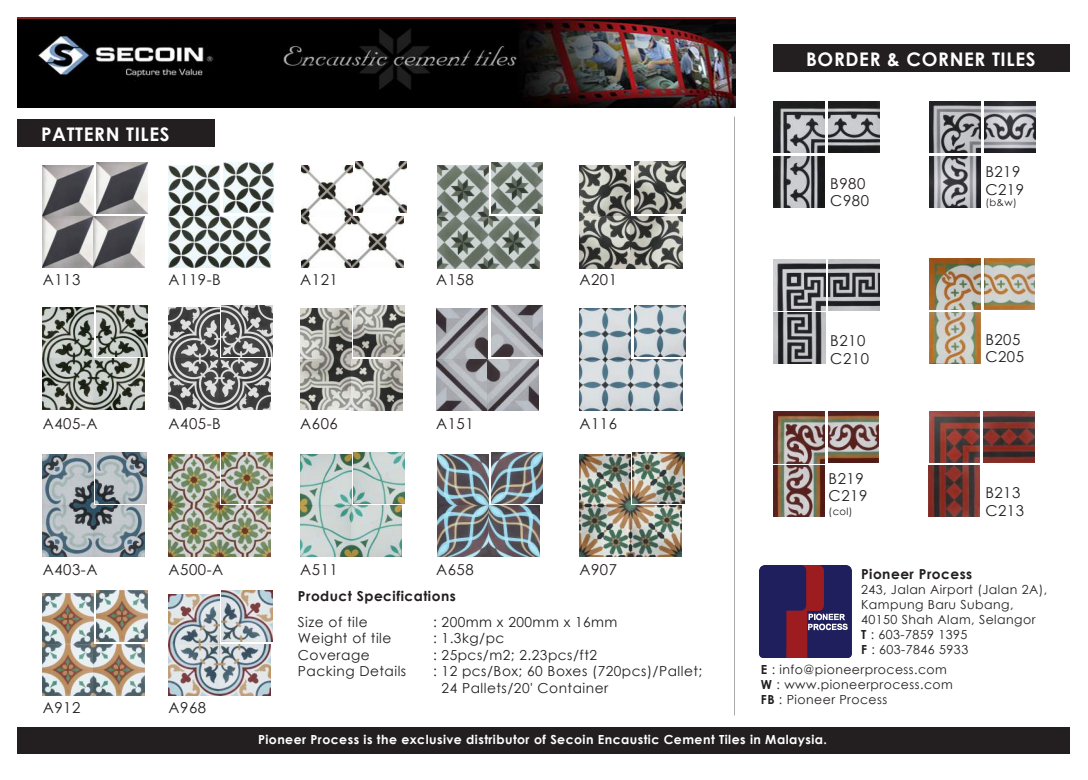
<style>
.page{position:relative;width:1088px;height:780px;background:#fff}
.page>*{position:absolute;margin:0;border:0;box-sizing:border-box;transform-origin:0 0}
.t1{font:700 18.75px "Century Gothic";letter-spacing:.035em;color:#fff}
.t2{font:15px/17.5px "Century Gothic";letter-spacing:.035em;color:#231f20}
.t3{font:13.75px/16.5px "Century Gothic";letter-spacing:.035em;color:#231f20}
.t4{font:700 13.75px "Century Gothic";letter-spacing:.035em;color:#231f20}
.t5{font:12.5px/15px "Century Gothic";letter-spacing:.035em;color:#231f20}
.t6{font:700 12.5px "Century Gothic";letter-spacing:.035em;color:#fff}
.t7{font:10px "Century Gothic";color:#231f20}
.s1{font-weight:700}
</style>
<div class="page">
<div style="left:18px;top:119px;width:197px;height:28px;background:#231f20"></div>
<div style="left:773px;top:44px;width:297px;height:28px;background:#231f20"></div>
<hr style="left:734px;top:116px;width:1px;height:599px;background:#aaa9a9">
<img style="left:759px;top:565px;width:92px;height:92px">
<img style="left:43px;top:165px;width:51px;height:103px">
<img style="left:94px;top:216px;width:50px;height:52px">
<img style="left:96px;top:162px;width:51px;height:51px">
<img style="left:168px;top:166px;width:51px;height:102px">
<img style="left:219px;top:216px;width:51px;height:52px">
<img style="left:223px;top:162px;width:51px;height:51px">
<img style="left:301px;top:165px;width:51px;height:103px">
<img style="left:352px;top:216px;width:51px;height:52px">
<img style="left:356px;top:162px;width:51px;height:51px">
<img style="left:437px;top:165px;width:52px;height:103px">
<img style="left:491px;top:162px;width:52px;height:51px">
<img style="left:488px;top:217px;width:52px;height:51px">
<img style="left:579px;top:166px;width:52px;height:102px">
<img style="left:631px;top:217px;width:51px;height:51px">
<img style="left:634px;top:162px;width:51px;height:51px">
<img style="left:773px;top:101px;width:52px;height:51px">
<img style="left:828px;top:101px;width:51px;height:51px">
<img style="left:774px;top:156px;width:51px;height:51px">
<img style="left:774px;top:259px;width:51px;height:51px">
<img style="left:828px;top:259px;width:51px;height:51px">
<img style="left:774px;top:313px;width:51px;height:51px">
<img style="left:929px;top:259px;width:51px;height:50px">
<img style="left:984px;top:259px;width:50px;height:50px">
<img style="left:929px;top:313px;width:51px;height:50px">
<img style="left:773px;top:412px;width:52px;height:51px">
<img style="left:828px;top:412px;width:50px;height:50px">
<img style="left:774px;top:465px;width:50px;height:51px">
<img style="left:929px;top:412px;width:51px;height:51px">
<img style="left:984px;top:412px;width:51px;height:51px">
<img style="left:929px;top:465px;width:51px;height:51px">
<img style="left:580px;top:359px;width:102px;height:51px">
<img style="left:579px;top:308px;width:52px;height:51px">
<img style="left:634px;top:305px;width:51px;height:51px">
<img style="left:437px;top:308px;width:51px;height:102px">
<img style="left:488px;top:359px;width:51px;height:51px">
<img style="left:491px;top:305px;width:51px;height:51px">
<img style="left:43px;top:307px;width:51px;height:102px">
<img style="left:94px;top:358px;width:51px;height:51px">
<img style="left:96px;top:305px;width:51px;height:51px">
<img style="left:168px;top:307px;width:51px;height:102px">
<img style="left:219px;top:358px;width:51px;height:51px">
<img style="left:222px;top:305px;width:51px;height:51px">
<img style="left:300px;top:308px;width:51px;height:102px">
<img style="left:351px;top:359px;width:51px;height:51px">
<img style="left:354px;top:305px;width:51px;height:51px">
<img style="left:43px;top:593px;width:51px;height:102px">
<img style="left:93px;top:644px;width:51px;height:51px">
<img style="left:96px;top:590px;width:51px;height:51px">
<img style="left:169px;top:594px;width:50px;height:101px">
<img style="left:219px;top:644px;width:51px;height:51px">
<img style="left:222px;top:591px;width:51px;height:50px">
<img style="left:43px;top:454px;width:51px;height:102px">
<img style="left:94px;top:505px;width:51px;height:51px">
<img style="left:96px;top:452px;width:51px;height:51px">
<img style="left:168px;top:454px;width:52px;height:102px">
<img style="left:222px;top:452px;width:51px;height:51px">
<img style="left:219px;top:505px;width:51px;height:51px">
<img style="left:300px;top:454px;width:51px;height:102px">
<img style="left:351px;top:505px;width:51px;height:51px">
<img style="left:354px;top:452px;width:50px;height:51px">
<img style="left:437px;top:454px;width:51px;height:102px">
<img style="left:488px;top:505px;width:51px;height:51px">
<img style="left:491px;top:452px;width:51px;height:51px">
<img style="left:580px;top:454px;width:51px;height:102px">
<img style="left:631px;top:505px;width:51px;height:51px">
<img style="left:633px;top:452px;width:51px;height:51px">
<img style="left:929px;top:101px;width:51px;height:51px">
<img style="left:984px;top:102px;width:51px;height:51px">
<img style="left:929px;top:157px;width:51px;height:51px">
<div style="left:18px;top:726px;width:1052px;height:27px;background:#231f20"></div>
<img style="left:18px;top:18px;width:717px;height:90px">
<h1 class="t1" style="left:41px;top:120px;width:130px">PATTERN TILES</h1>
<p class="t2" style="left:43px;top:271px;width:39px">A113</p>
<p class="t2" style="left:169px;top:271px;width:54px">A119-B</p>
<p class="t2" style="left:300px;top:271px;width:39px">A121</p>
<p class="t2" style="left:436px;top:271px;width:39px">A158</p>
<p class="t2" style="left:579px;top:271px;width:39px">A201</p>
<p class="t2" style="left:43px;top:414px;width:56px">A405-A</p>
<p class="t2" style="left:169px;top:414px;width:54px">A405-B</p>
<p class="t2" style="left:300px;top:414px;width:39px">A606</p>
<p class="t2" style="left:436px;top:414px;width:39px">A151</p>
<p class="t2" style="left:579px;top:414px;width:39px">A116</p>
<p class="t2" style="left:43px;top:561px;width:56px">A403-A</p>
<p class="t2" style="left:169px;top:561px;width:56px">A500-A</p>
<p class="t2" style="left:300px;top:561px;width:39px">A511</p>
<p class="t2" style="left:436px;top:561px;width:39px">A658</p>
<p class="t2" style="left:579px;top:561px;width:39px">A907</p>
<p class="t2" style="left:43px;top:699px;width:39px">A912</p>
<p class="t2" style="left:169px;top:699px;width:39px">A968</p>
<p class="t4" style="left:298px;top:585px;width:159px">Product Specifications</p>
<p class="t3" style="left:298px;top:613px;width:71px">Size of tile</p>
<p class="t3" style="left:433px;top:613px;width:186px">: 200mm x 200mm x 16mm</p>
<p class="t3" style="left:298px;top:629px;width:95px">Weight of tile</p>
<p class="t3" style="left:433px;top:629px;width:73px">: 1.3kg/pc</p>
<p class="t3" style="left:298px;top:646px;width:73px">Coverage</p>
<p class="t3" style="left:433px;top:646px;width:166px">: 25pcs/m2; 2.23pcs/ft2</p>
<p class="t3" style="left:298px;top:662px;width:110px">Packing Details</p>
<p class="t3" style="left:442px;top:662px;width:262px;text-indent:-9px">: 12 pcs/Box; 60 Boxes (720pcs)/Pallet;<br>24 Pallets/20' Container</p>
<h1 class="t1" style="left:806px;top:45px;width:231px">BORDER &amp; CORNER TILES</h1>
<p class="t2" style="left:830px;top:174px;width:40px">B980<br>C980</p>
<p class="t2" style="left:985px;top:163px;width:40px">B219<br>C219</p>
<p class="t7" style="left:985px;top:196px;width:33px">(b&amp;w)</p>
<p class="t2" style="left:830px;top:332px;width:40px">B210<br>C210</p>
<p class="t2" style="left:985px;top:330px;width:40px">B205<br>C205</p>
<p class="t2" style="left:828px;top:469px;width:40px">B219<br>C219</p>
<p class="t7" style="left:828px;top:504px;width:25px">(col)</p>
<p class="t2" style="left:985px;top:483px;width:40px">B213<br>C213</p>
<p class="t4" style="left:861px;top:563px;width:113px">Pioneer Process</p>
<p class="t5" style="left:861px;top:581px;width:188px">243, Jalan Airport (Jalan 2A),<br>Kampung Baru Subang,<br>40150 Shah Alam, Selangor<br><span class="s1">T</span> : 603-7859 1395<br><span class="s1">F</span> : 603-7846 5933</p>
<p class="t5" style="left:761px;top:661px;width:193px"><span class="s1">E</span> : info@pioneerprocess.com<br><span class="s1">W</span> : www.pioneerprocess.com<br><span class="s1">FB</span> : Pioneer Process</p>
<p class="t6" style="left:258px;top:730px;width:570px">Pioneer Process is the exclusive distributor of Secoin Encaustic Cement Tiles in Malaysia.</p>
</div>
